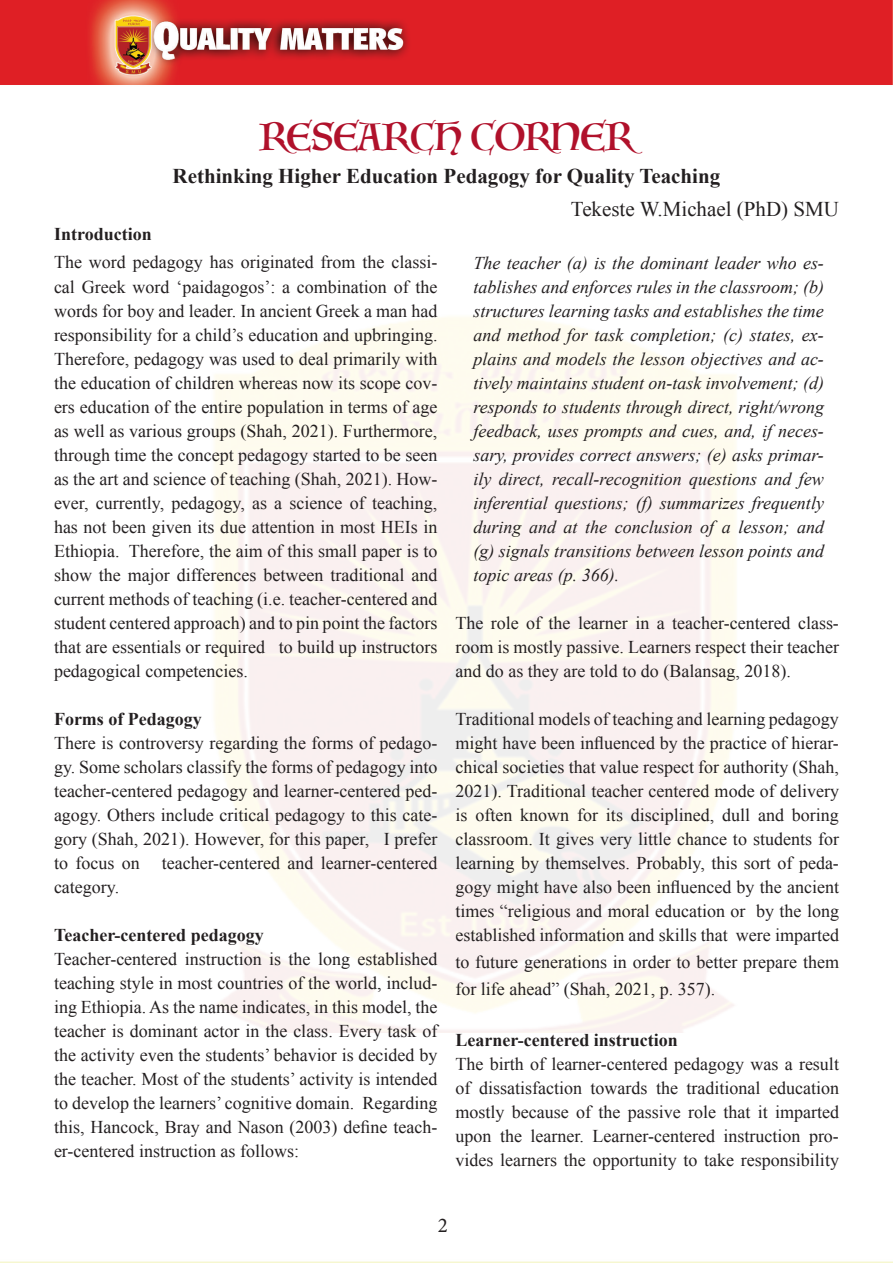
<style>
.page{position:relative;width:893px;height:1263px;background:#fff}
.page>*{position:absolute;margin:0;border:0;box-sizing:border-box;transform-origin:0 0}
.t1{font:37.5px "Luminari";color:#b0112b}
.t2{font:700 21px "Times New Roman";color:#231f20}
.t3{font:21px "Times New Roman";color:#231f20}
.t4{font:21px "Minion Pro";color:#231f20}
.t5{font:18px/24px "Times New Roman";color:#231f20;text-align:justify}
.t6{font:italic 18px/24px "Times New Roman";color:#231f20;text-align:justify}
.t7{font:700 18px "Times New Roman";color:#231f20}
</style>
<div class="page">
<img style="left:0;top:0;width:893px;height:1263px">
<img style="left:200px;top:305px;width:557px;height:727px">
<p class="t7" style="left:54px;top:222px;width:99px">Introduction</p>
<p class="t1" style="left:260px;top:105px;width:375px">RESEARCH CORNER</p>
<p class="t2" style="left:173px;top:162px;width:549px">Rethinking Higher Education Pedagogy for Quality Teaching</p>
<p class="t3" style="left:571px;top:195px;width:269px">Tekeste W.Michael (PhD) SMU</p>
<p class="t5" style="left:54px;top:250px;width:385px">The word pedagogy has originated from the classi&shy;cal Greek word ‘paidagogos’: a combination of the words for boy and leader. In ancient Greek a man had responsibility for a child’s education and upbringing.<br>Therefore, pedagogy was used to deal primarily with the education of children whereas now its scope cov&shy;ers education of the entire population in terms of age as well as various groups (Shah, 2021). Furthermore, through time the concept pedagogy started to be seen as the art and science of teaching (Shah, 2021). How&shy;ever, currently, pedagogy, as a science of teaching, has not been given its due attention in most HEIs in Ethiopia. Therefore, the aim of this small paper is to show the major differences between traditional and current methods of teaching (i.e. teacher-centered and student centered approach) and to pin point the factors that are essentials or required to build up instructors pedagogical competencies.</p>
<p class="t7" style="left:54px;top:706px;width:149px">Forms of Pedagogy</p>
<p class="t5" style="left:54px;top:730px;width:385px">There is controversy regarding the forms of pedago&shy;gy. Some scholars classify the forms of pedagogy into teacher-centered pedagogy and learner-centered ped&shy;agogy. Others include critical pedagogy to this cate&shy;gory (Shah, 2021). However, for this paper, I prefer to focus on teacher-centered and learner-centered category.</p>
<p class="t7" style="left:54px;top:922px;width:211px">Teacher-centered pedagogy</p>
<p class="t5" style="left:54px;top:946px;width:385px">Teacher-centered instruction is the long established teaching style in most countries of the world, includ&shy;ing Ethiopia. As the name indicates, in this model, the teacher is dominant actor in the class. Every task of the activity even the students’ behavior is decided by the teacher. Most of the students’ activity is intended to develop the learners’ cognitive domain. Regarding this, Hancock, Bray and Nason (2003) define teach&shy;er-centered instruction as follows:</p>
<p class="t6" style="left:473px;top:250px;width:352px">The teacher (a) is the dominant leader who es&shy;tablishes and enforces rules in the classroom; (b) structures learning tasks and establishes the time and method for task completion; (c) states, ex&shy;plains and models the lesson objectives and ac&shy;tively maintains student on-task involvement; (d) responds to students through direct, right/wrong feedback, uses prompts and cues, and, if neces&shy;sary, provides correct answers; (e) asks primar&shy;ily direct, recall-recognition questions and few inferential questions; (f) summarizes frequently during and at the conclusion of a lesson; and (g) signals transitions between lesson points and topic areas (p. 366).</p>
<p class="t5" style="left:455px;top:610px;width:385px">The role of the learner in a teacher-centered class&shy;room is mostly passive. Learners respect their teacher and do as they are told to do (Balansag, 2018).</p>
<p class="t5" style="left:455px;top:706px;width:385px">Traditional models of teaching and learning pedagogy might have been influenced by the practice of hierar&shy;chical societies that value respect for authority (Shah, 2021). Traditional teacher centered mode of delivery is often known for its disciplined, dull and boring classroom. It gives very little chance to students for learning by themselves. Probably, this sort of peda&shy;gogy might have also been influenced by the ancient times “religious and moral education or by the long established information and skills that were imparted</p>
<p class="t5" style="left:455px;top:948px;width:385px;line-height:27px">to future generations in order to better prepare them for life ahead” (Shah, 2021, p. 357).</p>
<p class="t7" style="left:455px;top:1027px;width:224px">Learner-centered instruction</p>
<p class="t5" style="left:455px;top:1051px;width:385px">The birth of learner-centered pedagogy was a result of dissatisfaction towards the traditional education mostly because of the passive role that it imparted upon the learner. Learner-centered instruction pro&shy;vides learners the opportunity to take responsibility</p>
<p class="t4" style="left:438px;top:1212px;width:12px">2</p>
</div>
